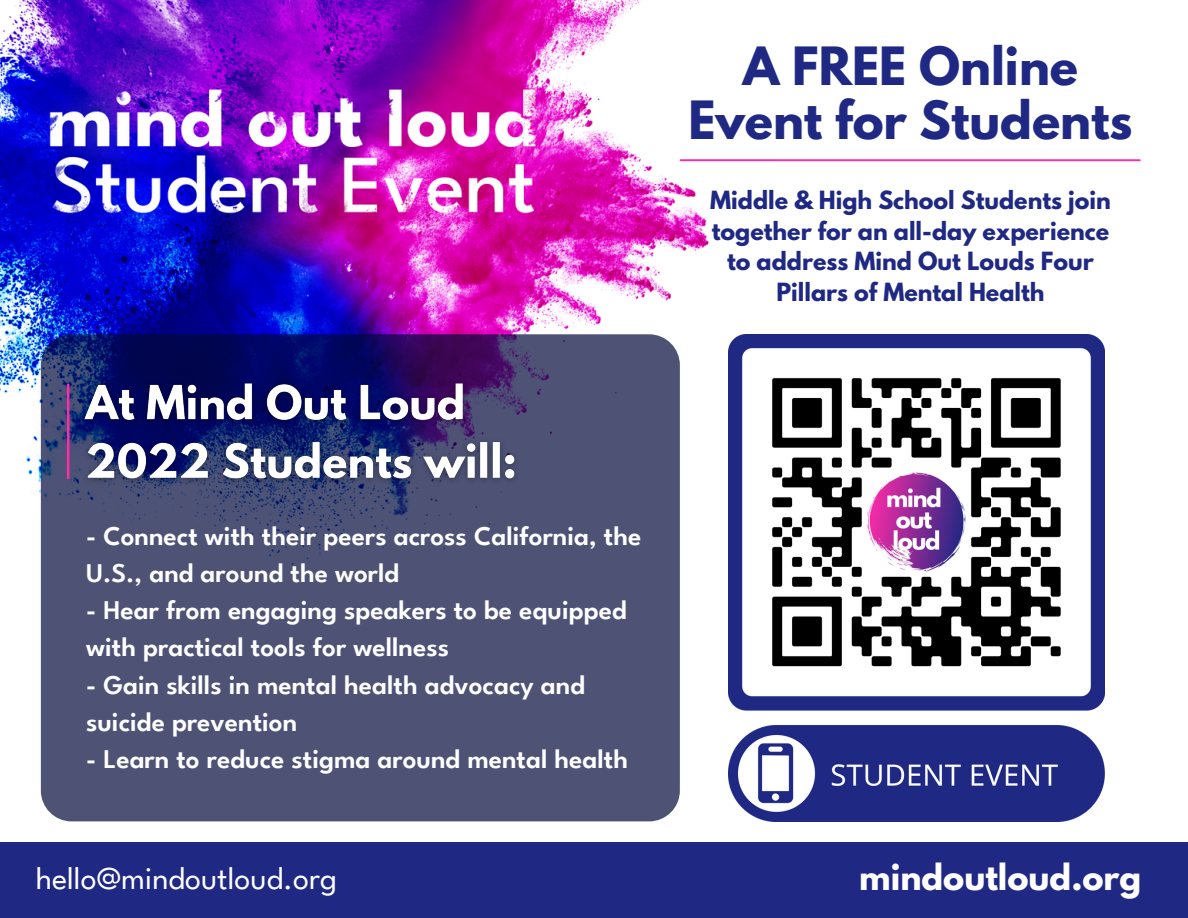
<style>
.page{position:relative;width:1188px;height:918px;background:#fff}
.page>*{position:absolute;margin:0;border:0;box-sizing:border-box;transform-origin:0 0}
.t1{font:700 46.8px/53.8px "League Spartan";color:#1f2984;text-align:center}
.t2{font:31.95px "League Spartan";color:#fff}
.t3{font:700 31.95px "League Spartan";color:#fff}
.t4{font:600 27.15px/37.2px "League Spartan";color:#fff}
.t5{font:700 22.2px/30.8px "League Spartan";color:#1f2984;text-align:center}
</style>
<div class="page">
<div style="left:0;top:842px;width:1188px;height:76px;background:#1f2984"></div>
<img style="left:0;top:0;width:1031px;height:568px">
<svg style="left:41px;top:334px;width:639px;height:487px;background:#494d74"></svg>
<hr style="left:681px;top:159px;width:459px;height:2px;background:#ff2ca9">
<hr style="left:67px;top:385px;width:2px;height:93px;background:#ff2ca9">
<img style="left:728px;top:334px;width:376px;height:487px">
<img style="left:74px;top:372px;width:453px;height:133px">
<p class="t1" style="left:688px;top:45px;width:446px">A FREE Online<br>Event for Students</p>
<p class="t5" style="left:710px;top:188px;width:402px">Middle &amp; High School Students join together for an all-day experience to address Mind Out Louds Four<br>Pillars of Mental Health</p>
<p class="t4" style="left:86px;top:520px;width:557px">- Connect with their peers across California, the<br>U.S., and around the world</p>
<p class="t4" style="left:86px;top:594px;width:543px">- Hear from engaging speakers to be equipped with practical tools for wellness</p>
<p class="t4" style="left:86px;top:668px;width:501px">- Gain skills in mental health advocacy and suicide prevention</p>
<p class="t4" style="left:86px;top:743px;width:543px">- Learn to reduce stigma around mental health</p>
<p class="t2" style="left:36px;top:867px;width:303px">hello@mindoutloud.org</p>
<p class="t3" style="left:859px;top:862px;width:284px">mindoutloud.org</p>
</div>
